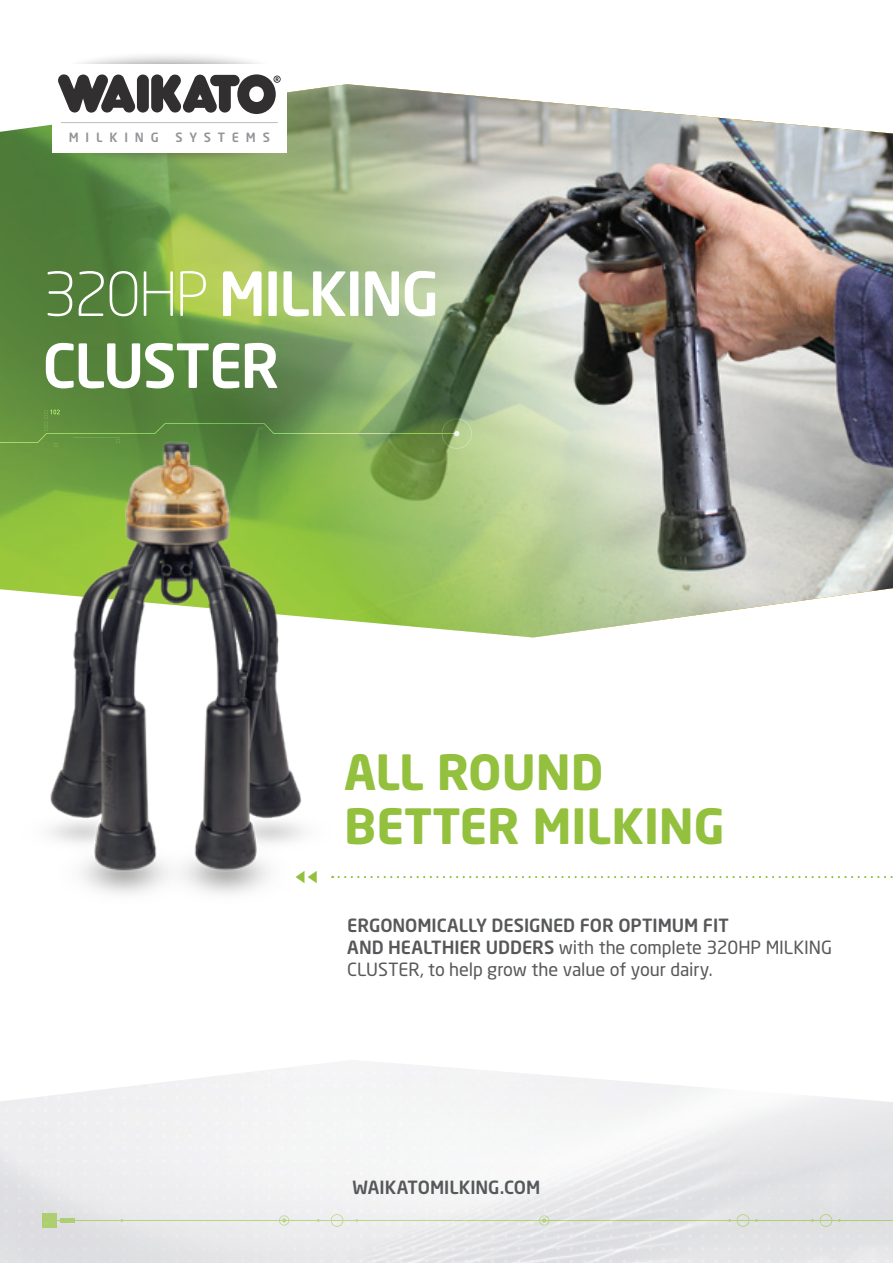
<style>
.page{position:relative;width:893px;height:1263px;background:#fff}
.page>*{position:absolute;margin:0;border:0;box-sizing:border-box;transform-origin:0 0}
.t1{font:500 60px/72px "Neo Sans W1 G";letter-spacing:-.035em;color:#fff}
.t2{font:700 48px/54px "Neo Sans W1 G";color:#93c03d}
.t3{font:18px/21.6px "Neo Sans W1 G";letter-spacing:-.005em;color:#57585a}
.t4{font:500 18px "Neo Sans W1 G";letter-spacing:-.005em;color:#57585a}
.t5{font:500 12.6px "Neo Sans W1 G";letter-spacing:.54em;color:#939598}
.s1{font-weight:300}
.s2{font-weight:500}
</style>
<div class="page">
<div style="left:0;top:124px;width:73px;height:223px;background:#517d39"></div>
<img style="left:73px;top:84px;width:820px;height:553px">
<svg style="left:404px;top:876px;width:489px;height:2px"></svg>
<svg style="left:404px;top:410px;width:68px;height:39px;background:#6d8a51"></svg>
<div style="left:61px;top:51px;width:217px;height:53px;background:#231f20;opacity:.6"></div>
<div style="left:61px;top:112px;width:217px;height:54px;background:#231f20;opacity:.6"></div>
<svg style="left:74px;top:152px;width:192px;height:1px"></svg>
<div style="left:52px;top:64px;width:235px;height:88px;background:#fff"></div>
<svg style="left:58px;top:74px;width:223px;height:40px"></svg>
<hr style="left:61px;top:122px;width:217px;height:1px;background:#bcbdc0">
<img style="left:0;top:347px;width:404px;height:547px">
<hr style="left:839px;top:1220px;width:54px;height:1px;background:#93c03d">
<hr style="left:318px;top:1220px;width:39px;height:1px;background:#93c03d">
<hr style="left:356px;top:1220px;width:374px;height:1px;background:#93c03d">
<hr style="left:55px;top:1220px;width:263px;height:1px;background:#93c03d">
<svg style="left:539px;top:1215px;width:10px;height:10px"></svg>
<svg style="left:279px;top:1215px;width:10px;height:10px"></svg>
<svg style="left:331px;top:1214px;width:12px;height:13px"></svg>
<svg style="left:728px;top:1214px;width:113px;height:13px"></svg>
<div style="left:60px;top:1218px;width:15px;height:5px;background:#adcf72"></div>
<div style="left:43px;top:1213px;width:14px;height:15px;background:#adcf71"></div>
<p class="t5" style="left:69px;top:129px;width:92px">MILKING</p>
<p class="t5" style="left:175px;top:129px;width:96px">SYSTEMS</p>
<h1 class="t1" style="left:43px;top:256px;width:399px"><span class="s1">320HP</span> MILKING<br>CLUSTER</h1>
<h2 class="t2" style="left:344px;top:744px;width:382px">ALL ROUND<br>BETTER MILKING</h2>
<p class="t3" style="left:347px;top:915px;width:486px"><span class="s2">ERGONOMICALLY DESIGNED FOR OPTIMUM FIT<br>AND HEALTHIER UDDERS</span> with the complete 320HP MILKING<br>CLUSTER, to help grow the value of your dairy.</p>
<p class="t4" style="left:353px;top:1176px;width:189px">WAIKATOMILKING.COM</p>
</div>
